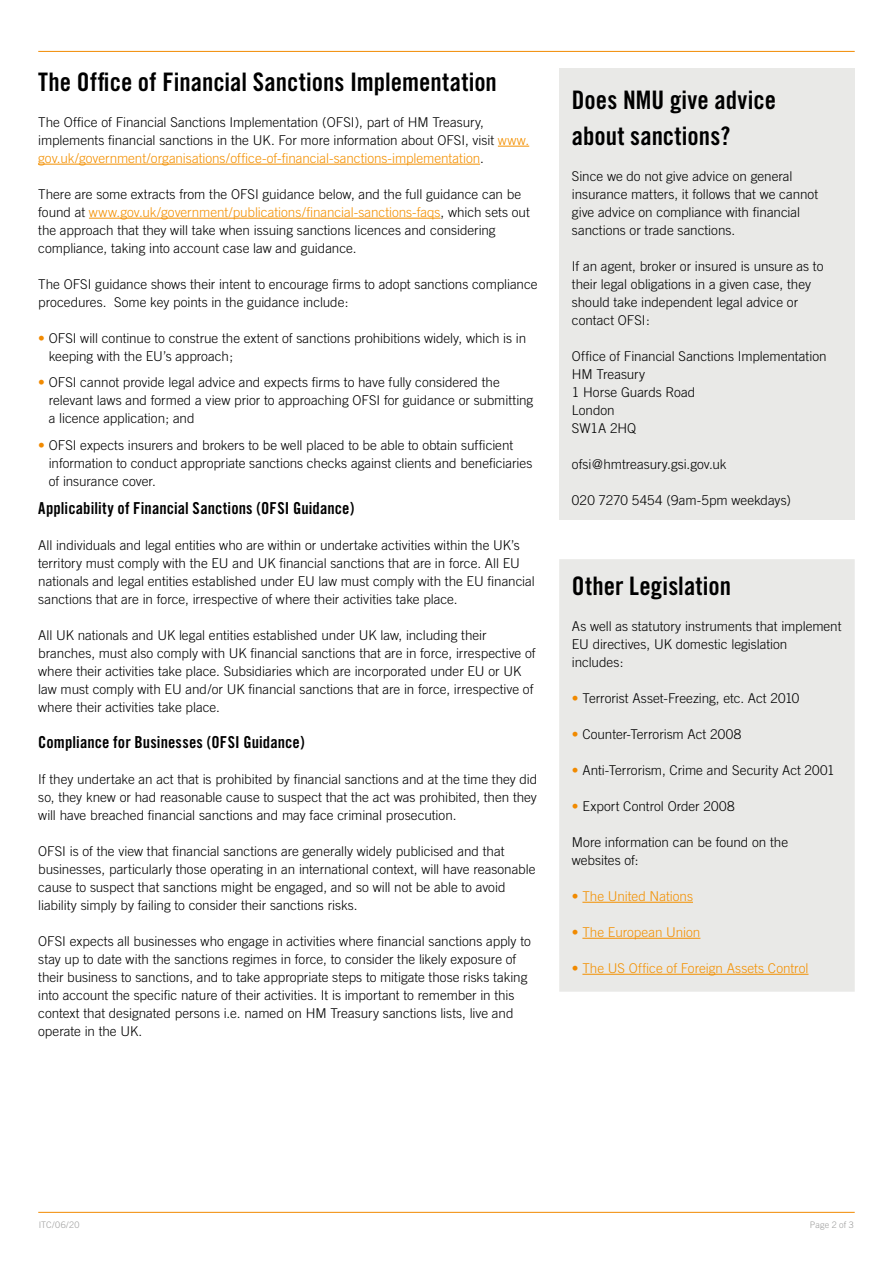
<style>
.page{position:relative;width:893px;height:1263px;background:#fff}
.page>*{position:absolute;margin:0;border:0;box-sizing:border-box;transform-origin:0 0}
.t1{font:25.5px/36px "Trade Gothic Bold Cond Twenty";color:#000}
.t2{font:16.5px "Trade Gothic Bold Cond Twenty";letter-spacing:.005em;color:#000}
.t3{font:300 13.5px/18px "Trade Gothic";color:#000}
.t4{font:300 13.5px "Trade Gothic";color:#f39000}
.t5{font:300 9px "Trade Gothic";letter-spacing:.01em;color:#9d9d9c}
.s1{color:#f39000}
.s2{color:#f18a00}
</style>
<div class="page">
<div style="left:559px;top:68px;width:296px;height:452px;background:#e9e9e7"></div>
<hr style="left:38px;top:1212px;width:817px;height:1px;background:#f18a00">
<hr style="left:38px;top:51px;width:817px;height:1px;background:#f18a00">
<hr style="left:498px;top:146px;width:31px;height:1px;background:#f39000">
<hr style="left:38px;top:164px;width:442px;height:1px;background:#f39000">
<hr style="left:89px;top:218px;width:352px;height:1px;background:#f39000">
<div style="left:559px;top:559px;width:296px;height:433px;background:#e9e9e7"></div>
<hr style="left:582px;top:902px;width:111px;height:1px;background:#f39000">
<hr style="left:582px;top:938px;width:118px;height:1px;background:#f39000">
<hr style="left:582px;top:974px;width:226px;height:1px;background:#f39000">
<h1 class="t1" style="left:38px;top:63px;width:460px">The Office of Financial Sanctions Implementation</h1>
<p class="t3" style="left:38px;top:113px;width:492px">The Office of Financial Sanctions Implementation (OFSI), part of HM Treasury, implements financial sanctions in the UK. For more information about OFSI, visit <span class="s1">www. gov.uk/government/organisations/office-of-financial-sanctions-implementation</span>.</p>
<p class="t3" style="left:38px;top:185px;width:493px">There are some extracts from the OFSI guidance below, and the full guidance can be found at <span class="s1">www.gov.uk/government/publications/financial-sanctions-faqs</span>, which sets out the approach that they will take when issuing sanctions licences and considering compliance, taking into account case law and guidance.</p>
<p class="t3" style="left:38px;top:275px;width:501px">The OFSI guidance shows their intent to encourage firms to adopt sanctions compliance procedures. Some key points in the guidance include:</p>
<p class="t3" style="left:49px;top:329px;width:479px;text-indent:-11px"><span class="s2">•</span> OFSI will continue to construe the extent of sanctions prohibitions widely, which is in keeping with the EU’s approach;</p>
<p class="t3" style="left:49px;top:373px;width:486px;text-indent:-11px"><span class="s2">•</span> OFSI cannot provide legal advice and expects firms to have fully considered the relevant laws and formed a view prior to approaching OFSI for guidance or submitting a licence application; and</p>
<p class="t3" style="left:49px;top:436px;width:485px;text-indent:-11px"><span class="s2">•</span> OFSI expects insurers and brokers to be well placed to be able to obtain sufficient information to conduct appropriate sanctions checks against clients and beneficiaries of insurance cover.</p>
<p class="t2" style="left:38px;top:498px;width:318px">Applicability of Financial Sanctions (OFSI Guidance)</p>
<p class="t3" style="left:38px;top:536px;width:498px">All individuals and legal entities who are within or undertake activities within the UK’s territory must comply with the EU and UK financial sanctions that are in force. All EU nationals and legal entities established under EU law must comply with the EU financial sanctions that are in force, irrespective of where their activities take place.</p>
<p class="t3" style="left:38px;top:626px;width:499px">All UK nationals and UK legal entities established under UK law, including their branches, must also comply with UK financial sanctions that are in force, irrespective of where their activities take place. Subsidiaries which are incorporated under EU or UK law must comply with EU and/or UK financial sanctions that are in force, irrespective of where their activities take place.</p>
<p class="t2" style="left:38px;top:732px;width:268px">Compliance for Businesses (OFSI Guidance)</p>
<p class="t3" style="left:38px;top:770px;width:501px;text-align:justify">If they undertake an act that is prohibited by financial sanctions and at the time they did so, they knew or had reasonable cause to suspect that the act was prohibited, then they will have breached financial sanctions and may face criminal prosecution.</p>
<p class="t3" style="left:38px;top:842px;width:499px">OFSI is of the view that financial sanctions are generally widely publicised and that businesses, particularly those operating in an international context, will have reasonable cause to suspect that sanctions might be engaged, and so will not be able to avoid liability simply by failing to consider their sanctions risks.</p>
<p class="t3" style="left:38px;top:932px;width:494px">OFSI expects all businesses who engage in activities where financial sanctions apply to stay up to date with the sanctions regimes in force, to consider the likely exposure of their business to sanctions, and to take appropriate steps to mitigate those risks taking into account the specific nature of their activities. It is important to remember in this context that designated persons i.e. named on HM Treasury sanctions lists, live and operate in the UK.</p>
<h1 class="t1" style="left:572px;top:81px;width:206px">Does NMU give advice about sanctions?</h1>
<p class="t3" style="left:572px;top:167px;width:248px">Since we do not give advice on general insurance matters, it follows that we cannot give advice on compliance with financial sanctions or trade sanctions.</p>
<p class="t3" style="left:572px;top:257px;width:253px">If an agent, broker or insured is unsure as to their legal obligations in a given case, they should take independent legal advice or contact OFSI:</p>
<p class="t3" style="left:572px;top:347px;width:256px">Office of Financial Sanctions Implementation<br>HM Treasury<br>1 Horse Guards Road<br>London<br>SW1A 2HQ</p>
<p class="t3" style="left:572px;top:455px;width:156px">ofsi@hmtreasury.gsi.gov.uk</p>
<p class="t3" style="left:572px;top:491px;width:221px">020 7270 5454 (9am-5pm weekdays)</p>
<h1 class="t1" style="left:572px;top:567px;width:161px">Other Legislation</h1>
<p class="t3" style="left:572px;top:617px;width:271px">As well as statutory instruments that implement<br>EU directives, UK domestic legislation includes:</p>
<p class="t3" style="left:572px;top:689px;width:229px"><span class="s2">•</span> Terrorist Asset-Freezing, etc. Act 2010</p>
<p class="t3" style="left:572px;top:725px;width:171px"><span class="s2">•</span> Counter-Terrorism Act 2008</p>
<p class="t3" style="left:572px;top:761px;width:264px"><span class="s2">•</span> Anti-Terrorism, Crime and Security Act 2001</p>
<p class="t3" style="left:572px;top:797px;width:164px"><span class="s2">•</span> Export Control Order 2008</p>
<p class="t3" style="left:572px;top:833px;width:218px">More information can be found on the websites of:</p>
<p class="t4" style="left:572px;top:888px;width:123px"><span class="s2">•</span> The United Nations</p>
<p class="t4" style="left:572px;top:924px;width:130px"><span class="s2">•</span> The European Union</p>
<p class="t4" style="left:572px;top:960px;width:238px"><span class="s2">•</span> The US Office of Foreign Assets Control</p>
<p class="t5" style="left:39px;top:1219px;width:42px">ITC/06/20</p>
<p class="t5" style="left:810px;top:1219px;width:45px">Page 2 of 3</p>
</div>
